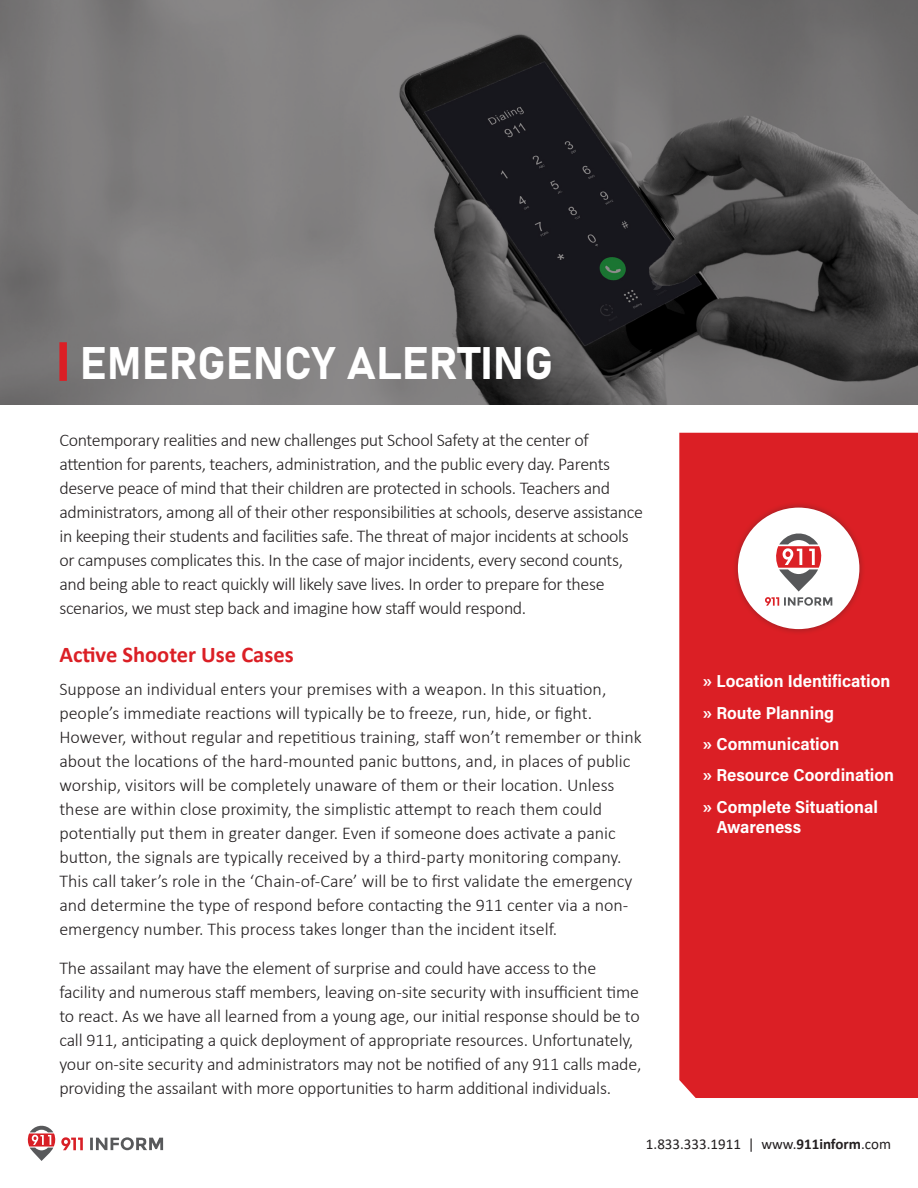
<style>
.page{position:relative;width:918px;height:1188px;background:#fff}
.page>*{position:absolute;margin:0;border:0;box-sizing:border-box;transform-origin:0 0}
.t1{font:45px "Bahnschrift";color:#fff}
.t2{font:700 22.5px "Calibri";color:#db1f25}
.t3{font:300 18px/24px "Calibri";letter-spacing:-.01em;color:#231f20}
.t4{font:700 17.4px "Acumin Pro Semi Cond";color:#fff}
.t5{font:15px "Calibri";color:#231f20}
.s1{font-weight:700}
</style>
<div class="page">
<div style="left:679px;top:433px;width:239px;height:665px;background:#db1f25"></div>
<svg style="left:0;top:0;width:918px;height:405px;background:#656465"></svg>
<div style="left:59px;top:342px;width:8px;height:39px;background:#db1f25"></div>
<svg style="left:90px;top:1137px;width:73px;height:13px"></svg>
<svg style="left:27px;top:1126px;width:56px;height:35px"></svg>
<div style="left:732px;top:501px;width:134px;height:134px;background:#231f20;opacity:.35"></div>
<div style="left:738px;top:508px;width:121px;height:121px;background:#fff;border-radius:50%"></div>
<svg style="left:765px;top:533px;width:67px;height:73px"></svg>
<p class="t1" style="left:80px;top:329px;width:475px">EMERGENCY ALERTING</p>
<p class="t3" style="left:59px;top:428px;width:585px">Contemporary realities and new challenges put School Safety at the center of attention for parents, teachers, administration, and the public every day. Parents deserve peace of mind that their children are protected in schools. Teachers and administrators, among all of their other responsibilities at schools, deserve assistance in keeping their students and facilities safe. The threat of major incidents at schools or campuses complicates this. In the case of major incidents, every second counts, and being able to react quickly will likely save lives. In order to prepare for these scenarios, we must step back and imagine how staff would respond.</p>
<p class="t2" style="left:59px;top:639px;width:236px">Active Shooter Use Cases</p>
<p class="t3" style="left:59px;top:677px;width:584px">Suppose an individual enters your premises with a weapon. In this situation, people’s immediate reactions will typically be to freeze, run, hide, or fight.<br>However, without regular and repetitious training, staff won’t remember or think about the locations of the hard-mounted panic buttons, and, in places of public worship, visitors will be completely unaware of them or their location. Unless these are within close proximity, the simplistic attempt to reach them could potentially put them in greater danger. Even if someone does activate a panic button, the signals are typically received by a third-party monitoring company.<br>This call taker’s role in the ‘Chain-of-Care’ will be to first validate the emergency and determine the type of respond before contacting the 911 center via a non&shy;emergency number. This process takes longer than the incident itself.</p>
<p class="t3" style="left:59px;top:956px;width:584px">The assailant may have the element of surprise and could have access to the facility and numerous staff members, leaving on-site security with insufficient time to react. As we have all learned from a young age, our initial response should be to call 911, anticipating a quick deployment of appropriate resources. Unfortunately, your on-site security and administrators may not be notified of any 911 calls made, providing the assailant with more opportunities to harm additional individuals.</p>
<p class="t4" style="left:703px;top:669px;width:189px">» Location Identification</p>
<p class="t4" style="left:703px;top:700px;width:133px">» Route Planning</p>
<p class="t4" style="left:703px;top:732px;width:138px">» Communication</p>
<p class="t4" style="left:703px;top:763px;width:193px">» Resource Coordination</p>
<p class="t4" style="left:703px;top:794px;width:177px">» Complete Situational</p>
<p class="t4" style="left:717px;top:815px;width:86px">Awareness</p>
<p class="t5" style="left:646px;top:1134px;width:247px">1.833.333.1911 | www.<span class="s1">911inform</span>.com</p>
</div>
